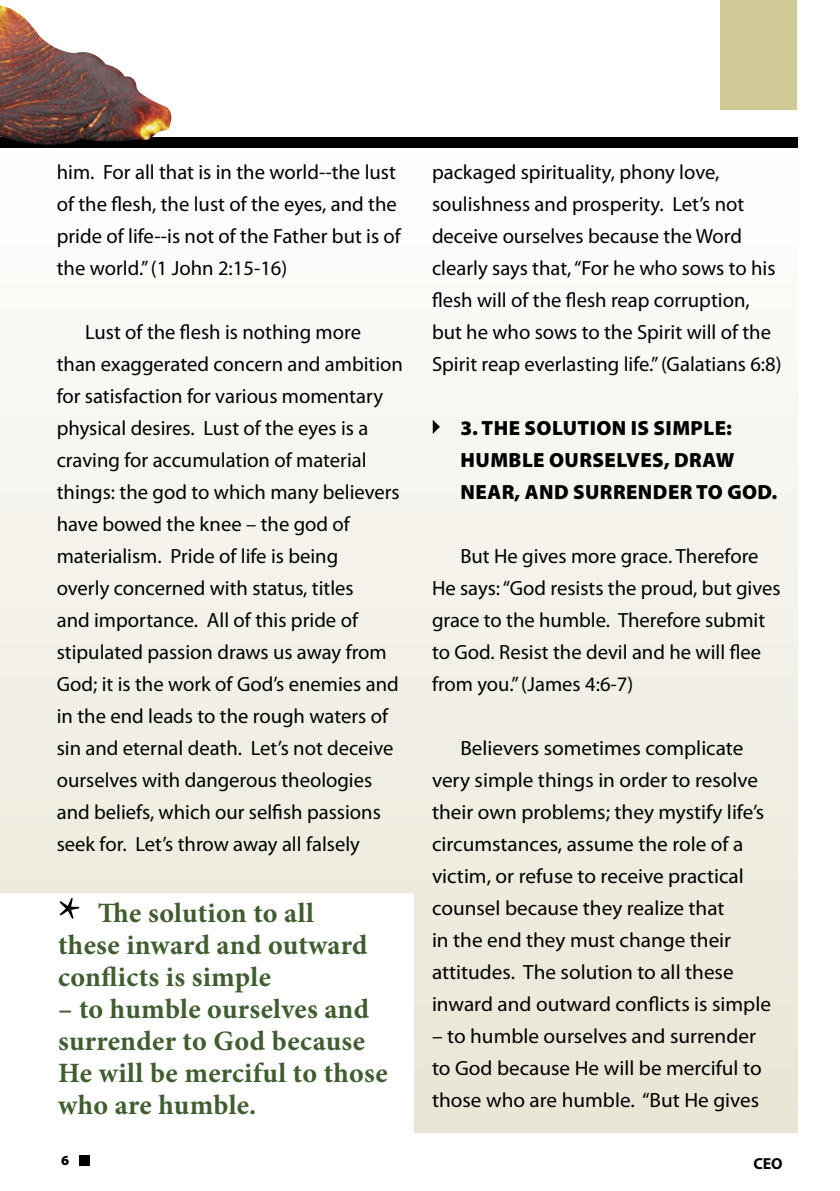
<style>
.page{position:relative;width:840px;height:1191px;background:#fff}
.page>*{position:absolute;margin:0;border:0;box-sizing:border-box;transform-origin:0 0}
.t1{font:700 28px/32px "Minion Pro";letter-spacing:.01em;color:#3f5d2e}
.t2{font:20.6px/32px "Myriad Pro";color:#000}
.t3{font:900 20.6px/32px "Myriad Pro";letter-spacing:.02em;color:#000}
.Body_Text_2{font:700 16px "Myriad Pro";color:#000}
.t4{font:900 14px "Myriad Pro";color:#000}
</style>
<div class="page">
<div style="left:720px;top:0;width:76px;height:110px;background:#d0cb96"></div>
<div style="left:0;top:135px;width:797px;height:997px;background:linear-gradient(to bottom,#fefefd,#e9e5d4)"></div>
<div style="left:0;top:137px;width:797px;height:11px;background:#000"></div>
<div style="left:79px;top:1155px;width:11px;height:10px;background:#000"></div>
<svg style="left:0;top:893px;width:413px;height:239px"></svg>
<svg style="left:60px;top:898px;width:19px;height:20px"></svg>
<img style="left:0;top:5px;width:176px;height:145px">
<svg style="left:432px;top:420px;width:7px;height:14px"></svg>
<p class="t2" style="left:57px;top:156px;width:345px">him. For all that is in the world--the lust of the flesh, the lust of the eyes, and the pride of life--is not of the Father but is of the world.” (1 John 2:15-16)</p>
<p class="t2" style="left:57px;top:316px;width:347px;text-indent:28px">Lust of the flesh is nothing more than exaggerated concern and ambition for satisfaction for various momentary physical desires. Lust of the eyes is a craving for accumulation of material things: the god to which many believers have bowed the knee – the god of materialism. Pride of life is being<br>overly concerned with status, titles<br>and importance. All of this pride of stipulated passion draws us away from God; it is the work of God’s enemies and in the end leads to the rough waters of sin and eternal death. Let’s not deceive ourselves with dangerous theologies and beliefs, which our selfish passions seek for. Let’s throw away all falsely</p>
<p class="t1" style="left:58px;top:898px;width:311px;text-indent:40px">The solution to all these inward and outward conflicts is simple</p>
<p class="t1" style="left:58px;top:994px;width:331px">– to humble ourselves and surrender to God because<br>He will be merciful to those who are humble.</p>
<p class="t4" style="left:61px;top:1152px;width:10px">6</p>
<p class="t2" style="left:432px;top:156px;width:351px">packaged spirituality, phony love, soulishness and prosperity. Let’s not deceive ourselves because the Word clearly says that, “For he who sows to his flesh will of the flesh reap corruption, but he who sows to the Spirit will of the Spirit reap everlasting life.” (Galatians 6:8)</p>
<p class="t3" style="left:460px;top:412px;width:318px">3. THE SOLUTION IS SIMPLE:<br>HUMBLE OURSELVES, DRAW<br>NEAR, AND SURRENDER TO GOD.</p>
<p class="t2" style="left:432px;top:540px;width:350px;text-indent:28px">But He gives more grace. Therefore He says: “God resists the proud, but gives grace to the humble. Therefore submit to God. Resist the devil and he will flee from you.” (James 4:6-7)</p>
<p class="t2" style="left:432px;top:732px;width:340px;text-indent:28px">Believers sometimes complicate very simple things in order to resolve their own problems; they mystify life’s circumstances, assume the role of a victim, or refuse to receive practical counsel because they realize that<br>in the end they must change their attitudes. The solution to all these inward and outward conflicts is simple</p>
<p class="t2" style="left:432px;top:1020px;width:331px">– to humble ourselves and surrender to God because He will be merciful to those who are humble. “But He gives</p>
<p class="Body_Text_2" style="left:753px;top:1155px;width:31px">CEO</p>
</div>
